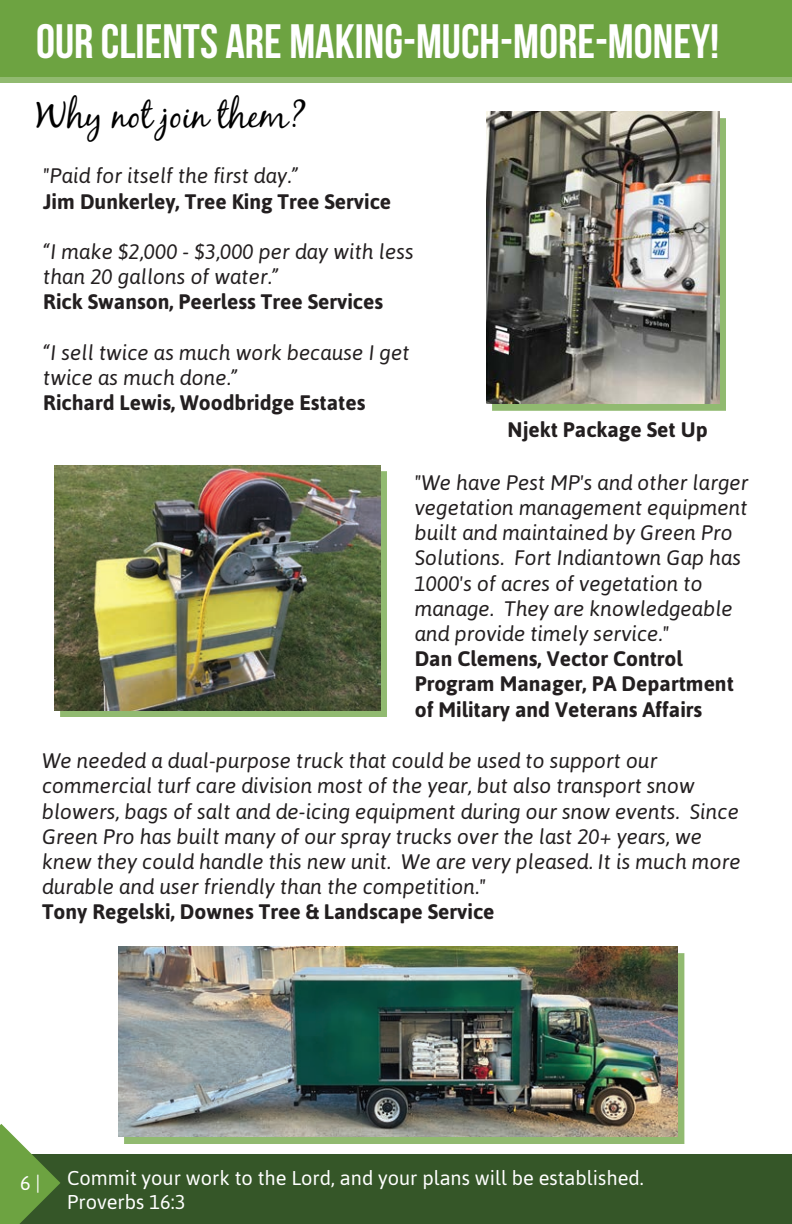
<style>
.page{position:relative;width:792px;height:1224px;background:#fff}
.page>*{position:absolute;margin:0;border:0;box-sizing:border-box;transform-origin:0 0}
.Grey_Heading{font:700 48px "Bebas Neue";color:#fff}
.Grey_Heading-2{font:36px "Black Jack";color:#000}
.t1{font:italic 21px/25.2px "Asap";color:#231f20}
.t2{font:700 21px/25.2px "Asap";color:#231f20}
.t3{font:20px "Asap";color:#fff}
</style>
<div class="page">
<div style="left:0;top:1155px;width:792px;height:69px;background:#355628"></div>
<svg style="left:0;top:1124px;width:60px;height:100px"></svg>
<div style="left:0;top:0;width:792px;height:83px;background:#6da341;opacity:.75"></div>
<div style="left:0;top:0;width:792px;height:76px;background:#6da341"></div>
<div style="left:492px;top:118px;width:234px;height:293px;background:#91ba70"></div>
<img style="left:486px;top:112px;width:234px;height:292px">
<div style="left:60px;top:472px;width:327px;height:245px;background:#6da341;opacity:.75"></div>
<img style="left:54px;top:466px;width:326px;height:244px">
<div style="left:124px;top:953px;width:561px;height:190px;background:#91ba70"></div>
<img style="left:118px;top:947px;width:560px;height:190px">
<p class="Grey_Heading" style="left:36px;top:15px;width:685px">OUR CLIENTS ARE MAKING-MUCH-MORE-MONEY!</p>
<p class="Grey_Heading-2" style="left:36px;top:93px;width:272px">Why not join them?</p>
<p class="t1" style="left:43px;top:163px;width:257px">"Paid for itself the first day.”</p>
<p class="t2" style="left:43px;top:188px;width:350px">Jim Dunkerley, Tree King Tree Service</p>
<p class="t1" style="left:43px;top:238px;width:372px">“I make $2,000 - $3,000 per day with less than 20 gallons of water.”</p>
<p class="t2" style="left:43px;top:289px;width:341px">Rick Swanson, Peerless Tree Services</p>
<p class="t1" style="left:43px;top:339px;width:368px">“I sell twice as much work because I get twice as much done.”</p>
<p class="t2" style="left:43px;top:390px;width:324px">Richard Lewis, Woodbridge Estates</p>
<p class="t2" style="left:508px;top:416px;width:202px">Njekt Package Set Up</p>
<p class="t1" style="left:415px;top:469px;width:335px">"We have Pest MP's and other larger vegetation management equipment built and maintained by Green Pro Solutions. Fort Indiantown Gap has 1000's of acres of vegetation to</p>
<p class="t1" style="left:415px;top:595px;width:320px">manage. They are knowledgeable and provide timely service."</p>
<p class="t2" style="left:415px;top:646px;width:270px">Dan Clemens, Vector Control</p>
<p class="t2" style="left:415px;top:671px;width:321px">Program Manager, PA Department of Military and Veterans Affairs</p>
<p class="t1" style="left:42px;top:748px;width:700px">We needed a dual-purpose truck that could be used to support our commercial turf care division most of the year, but also transport snow blowers, bags of salt and de-icing equipment during our snow events. Since Green Pro has built many of our spray trucks over the last 20+ years, we knew they could handle this new unit. We are very pleased. It is much more durable and user friendly than the competition."</p>
<p class="t2" style="left:42px;top:899px;width:454px">Tony Regelski, Downes Tree &amp; Landscape Service</p>
<p class="t3" style="left:20px;top:1170px;width:22px">6 |</p>
<p class="t3" style="left:67px;top:1165px;width:578px">Commit your work to the Lord, and your plans will be established.</p>
<p class="t3" style="left:67px;top:1189px;width:120px">Proverbs 16:3</p>
</div>
